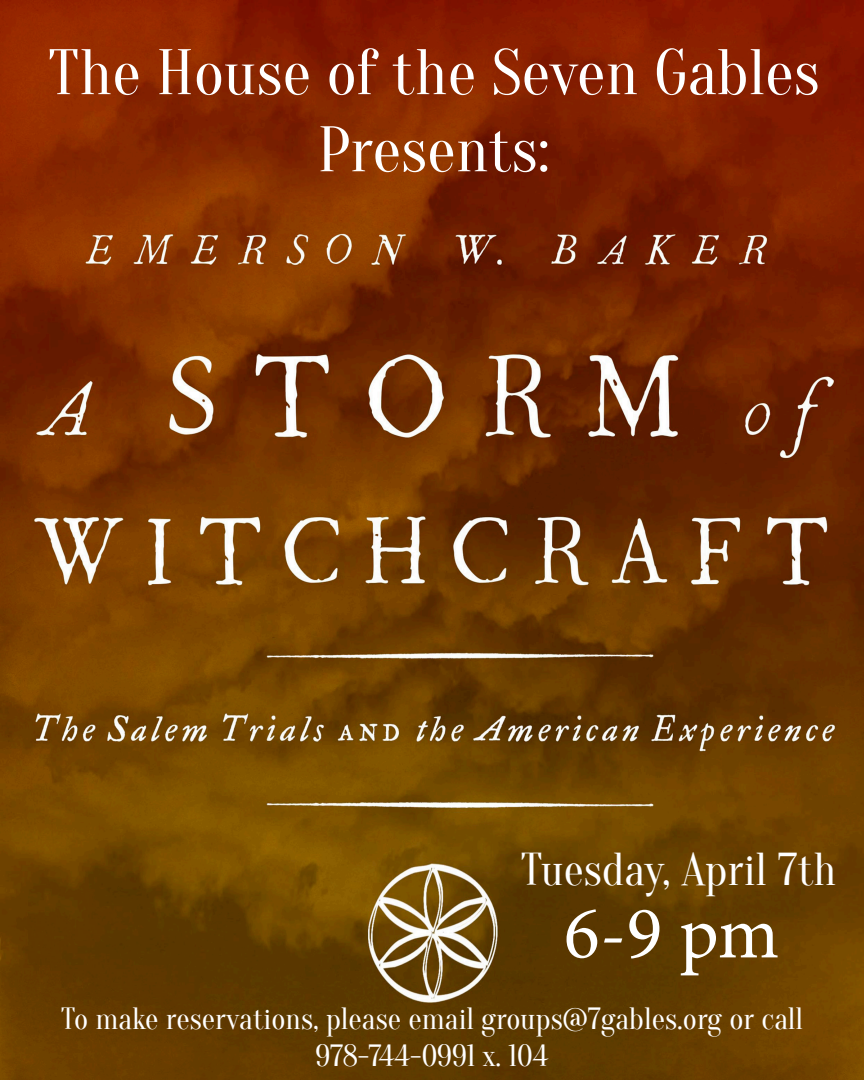
<style>
.page{position:relative;width:864px;height:1080px;background:#fff}
.page>*{position:absolute;margin:0;border:0;box-sizing:border-box;transform-origin:0 0}
.t1{font:75px "Minion Pro";color:#fff}
.t2{font:64.2px "Oranienbaum";color:#fff}
.t3{font:45px "Oranienbaum";color:#fff}
.t4{font:30px/37.5px "Oranienbaum";color:#fff;text-align:center}
</style>
<div class="page">
<img style="left:0;top:0;width:864px;height:1080px">
<p class="t2" style="left:48px;top:37px;width:774px">The House of the Seven Gables</p>
<p class="t2" style="left:318px;top:114px;width:234px">Presents:</p>
<p class="t3" style="left:521px;top:844px;width:318px">Tuesday, April 7th</p>
<p class="t1" style="left:564px;top:883px;width:217px">6-9 pm</p>
<p class="t4" style="left:61px;top:1000px;width:744px">To make reservations, please email groups@7gables.org or call<br>978-744-0991 x. 104</p>
</div>
